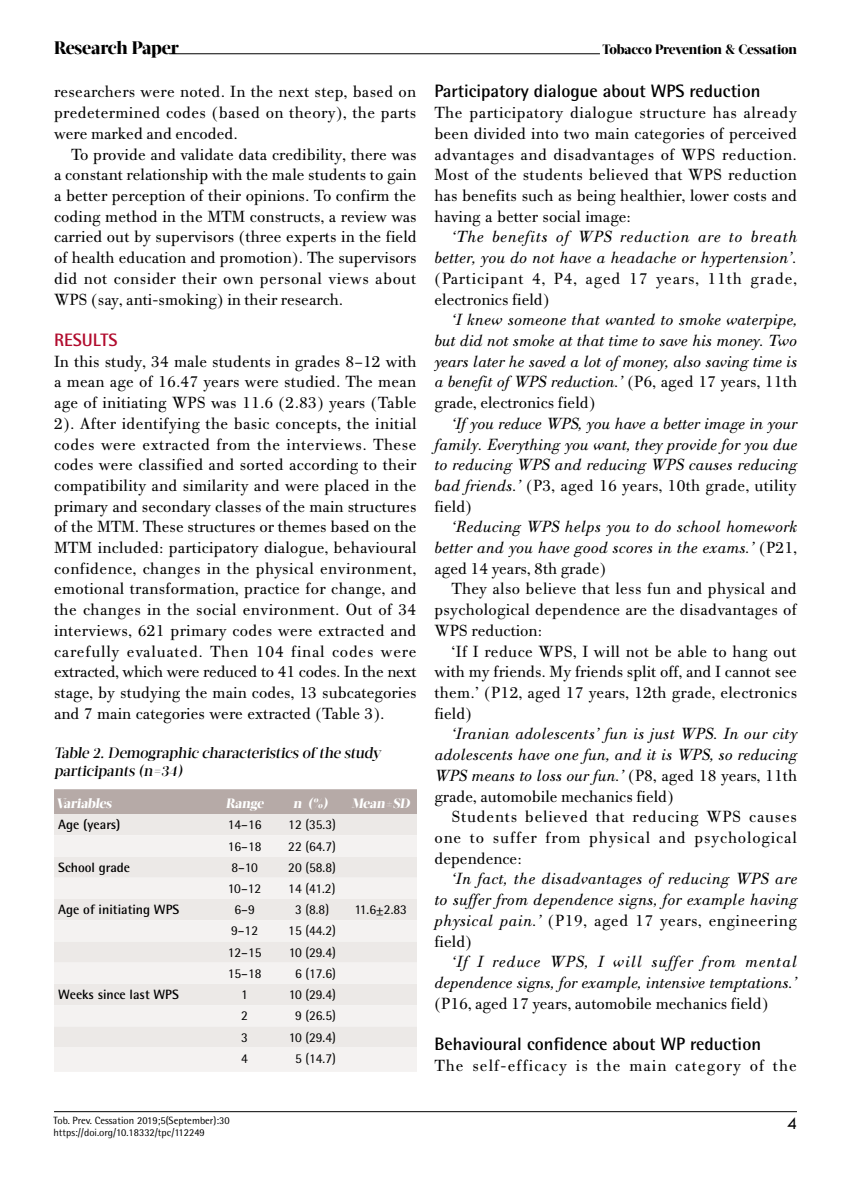
<style>
.page{position:relative;width:851px;height:1191px;background:#fff}
.page>*{position:absolute;margin:0;border:0;box-sizing:border-box;transform-origin:0 0}
.t1{font:700 18px "Rotis Semi Sans Hel";color:#000}
.t2{font:800 18px "Acta Display W04";letter-spacing:-.01em;color:#000}
.t3{font:700 18px "Rotis Semi Sans Hel";color:#b10b2d}
.t4{font:18px "Tw Cen";color:#000}
.t5{font:17.25px/20.7px "PF Bodoni Text";letter-spacing:.005em;color:#000;text-align:justify}
.t6{font:italic 17.25px/20.7px "PF Bodoni Text";letter-spacing:.015em;color:#000;text-align:justify}
.t7{font:17.25px/20.7px "PF Bodoni Text";letter-spacing:.05em;color:#000}
.t8{font:17.25px "PF Bodoni Text";letter-spacing:.06em;color:#000}
.t9{font:500 15px/18px "Acta Display W04";color:#000}
.t10{font:13.5px "Rotis Semi Sans Hel";color:#000}
.t11{font:700 13.5px "Rotis Semi Sans Hel";color:#000}
.t12{font:800 13.5px "Acta Display W04";letter-spacing:-.01em;color:#000}
.t13{font:800 13.5px "Acta Display W04";color:#fff}
.t14{font:10.5px/12.6px "Rotis Semi Sans Hel";color:#000}
.s1{font-style:normal}
</style>
<div class="page">
<hr style="left:169px;top:53px;width:431px;height:1px;background:#000">
<hr style="left:54px;top:1111px;width:742px;height:1px;background:#000">
<div style="left:54px;top:789px;width:363px;height:25px;background:#b6aaa7"></div>
<div style="left:54px;top:814px;width:363px;height:21px;background:#ece9e7"></div>
<svg style="left:54px;top:835px;width:363px;height:236px;fill:#f4f2f1"></svg>
<p class="t2" style="left:54px;top:36px;width:126px">Research Paper</p>
<p class="t12" style="left:602px;top:41px;width:196px">Tobacco Prevention &amp; Cessation</p>
<p class="t5" style="left:54px;top:82px;width:364px">researchers were noted. In the next step, based on predetermined codes (based on theory), the parts were marked and encoded.</p>
<p class="t5" style="left:54px;top:144px;width:364px;text-indent:17px">To provide and validate data credibility, there was a constant relationship with the male students to gain a better perception of their opinions. To confirm the coding method in the MTM constructs, a review was carried out by supervisors (three experts in the field of health education and promotion). The supervisors did not consider their own personal views about WPS (say, anti-smoking) in their research.</p>
<p class="t3" style="left:54px;top:329px;width:65px">RESULTS</p>
<p class="t5" style="left:54px;top:351px;width:364px">In this study, 34 male students in grades 8–12 with a mean age of 16.47 years were studied. The mean age of initiating WPS was 11.6 (2.83) years (Table 2). After identifying the basic concepts, the initial codes were extracted from the interviews. These codes were classified and sorted according to their compatibility and similarity and were placed in the primary and secondary classes of the main structures of the MTM. These structures or themes based on the MTM included: participatory dialogue, behavioural confidence, changes in the physical environment, emotional transformation, practice for change, and the changes in the social environment. Out of 34 interviews, 621 primary codes were extracted and carefully evaluated. Then 104 final codes were extracted, which were reduced to 41 codes. In the next stage, by studying the main codes, 13 subcategories and 7 main categories were extracted (Table 3).</p>
<p class="t9" style="left:54px;top:743px;width:331px">Table 2. Demographic characteristics of the study participants (n=34)</p>
<p class="t13" style="left:56px;top:795px;width:59px">Variables</p>
<p class="t13" style="left:226px;top:795px;width:42px">Range</p>
<p class="t13" style="left:293px;top:795px;width:39px">n (%)</p>
<p class="t13" style="left:351px;top:795px;width:62px">Mean±SD</p>
<p class="t11" style="left:58px;top:816px;width:64px">Age (years)</p>
<p class="t10" style="left:228px;top:816px;width:35px">14–16</p>
<p class="t10" style="left:288px;top:816px;width:49px">12 (35.3)</p>
<p class="t10" style="left:228px;top:838px;width:35px">16–18</p>
<p class="t10" style="left:288px;top:838px;width:49px">22 (64.7)</p>
<p class="t11" style="left:58px;top:859px;width:73px">School grade</p>
<p class="t10" style="left:231px;top:859px;width:28px">8–10</p>
<p class="t10" style="left:288px;top:859px;width:49px">20 (58.8)</p>
<p class="t10" style="left:228px;top:880px;width:35px">10–12</p>
<p class="t10" style="left:288px;top:880px;width:49px">14 (41.2)</p>
<p class="t11" style="left:58px;top:901px;width:122px">Age of initiating WPS</p>
<p class="t10" style="left:234px;top:901px;width:22px">6–9</p>
<p class="t10" style="left:295px;top:901px;width:36px">3 (8.8)</p>
<p class="t10" style="left:354px;top:901px;width:54px">11.6±2.83</p>
<p class="t10" style="left:231px;top:923px;width:29px">9–12</p>
<p class="t10" style="left:288px;top:923px;width:49px">15 (44.2)</p>
<p class="t10" style="left:228px;top:944px;width:35px">12–15</p>
<p class="t10" style="left:289px;top:944px;width:49px">10 (29.4)</p>
<p class="t10" style="left:228px;top:965px;width:35px">15–18</p>
<p class="t10" style="left:295px;top:965px;width:42px">6 (17.6)</p>
<p class="t11" style="left:58px;top:986px;width:122px">Weeks since last WPS</p>
<p class="t10" style="left:241px;top:986px;width:8px">1</p>
<p class="t10" style="left:289px;top:986px;width:49px">10 (29.4)</p>
<p class="t10" style="left:241px;top:1007px;width:8px">2</p>
<p class="t10" style="left:295px;top:1007px;width:42px">9 (26.5)</p>
<p class="t10" style="left:241px;top:1029px;width:8px">3</p>
<p class="t10" style="left:289px;top:1029px;width:49px">10 (29.4)</p>
<p class="t10" style="left:241px;top:1050px;width:8px">4</p>
<p class="t10" style="left:295px;top:1050px;width:42px">5 (14.7)</p>
<p class="t1" style="left:434px;top:80px;width:327px">Participatory dialogue about WPS reduction</p>
<p class="t5" style="left:434px;top:103px;width:364px">The participatory dialogue structure has already been divided into two main categories of perceived advantages and disadvantages of WPS reduction.<br>Most of the students believed that WPS reduction has benefits such as being healthier, lower costs and having a better social image:</p>
<p class="t6" style="left:434px;top:227px;width:364px;text-align:right">‘The benefits of WPS reduction are to breath better, you do not have a headache or hypertension’.</p>
<p class="t7" style="left:434px;top:268px;width:364px">(Participant 4, P4, aged 17 years, 11th grade, electronics field)</p>
<p class="t6" style="left:434px;top:309px;width:364px;text-indent:17px">‘I knew someone that wanted to smoke waterpipe, but did not smoke at that time to save his money. Two years later he saved a lot of money, also saving time is a benefit of WPS reduction.’ <span class="s1">(P6, aged 17 years, 11th grade, electronics field)</span></p>
<p class="t6" style="left:434px;top:413px;width:364px;text-indent:17px">‘If you reduce WPS, you have a better image in your family. Everything you want, they provide for you due to reducing WPS and reducing WPS causes reducing bad friends.’ <span class="s1">(P3, aged 16 years, 10th grade, utility field)</span></p>
<p class="t6" style="left:434px;top:516px;width:364px;text-indent:17px">‘Reducing WPS helps you to do school homework better and you have good scores in the exams.’ <span class="s1">(P21, aged 14 years, 8th grade)</span></p>
<p class="t5" style="left:434px;top:579px;width:364px;text-indent:17px">They also believe that less fun and physical and psychological dependence are the disadvantages of WPS reduction:</p>
<p class="t5" style="left:434px;top:641px;width:364px;text-indent:17px">‘If I reduce WPS, I will not be able to hang out with my friends. My friends split off, and I cannot see them.’ (P12, aged 17 years, 12th grade, electronics field)</p>
<p class="t6" style="left:434px;top:723px;width:364px;text-indent:17px">‘Iranian adolescents’ fun is just WPS. In our city adolescents have one fun, and it is WPS, so reducing WPS means to loss our fun.’ <span class="s1">(P8, aged 18 years, 11th grade, automobile mechanics field)</span></p>
<p class="t5" style="left:434px;top:806px;width:364px;text-indent:17px">Students believed that reducing WPS causes one to suffer from physical and psychological dependence:</p>
<p class="t6" style="left:434px;top:868px;width:364px;text-indent:17px">‘In fact, the disadvantages of reducing WPS are to suffer from dependence signs, for example having physical pain.’ <span class="s1">(P19, aged 17 years, engineering field)</span></p>
<p class="t6" style="left:434px;top:951px;width:364px;text-align:right">‘If I reduce WPS, I will suffer from mental dependence signs, for example, intensive temptations.’</p>
<p class="t5" style="left:434px;top:993px;width:335px">(P16, aged 17 years, automobile mechanics field)</p>
<p class="t1" style="left:434px;top:1033px;width:328px">Behavioural confidence about WP reduction</p>
<p class="t8" style="left:434px;top:1055px;width:364px">The self-efficacy is the main category of the</p>
<p class="t14" style="left:53px;top:1113px;width:178px">Tob. Prev. Cessation 2019;5(September):30 https://doi.org/10.18332/tpc/112249</p>
<p class="t4" style="left:786px;top:1112px;width:11px">4</p>
</div>
